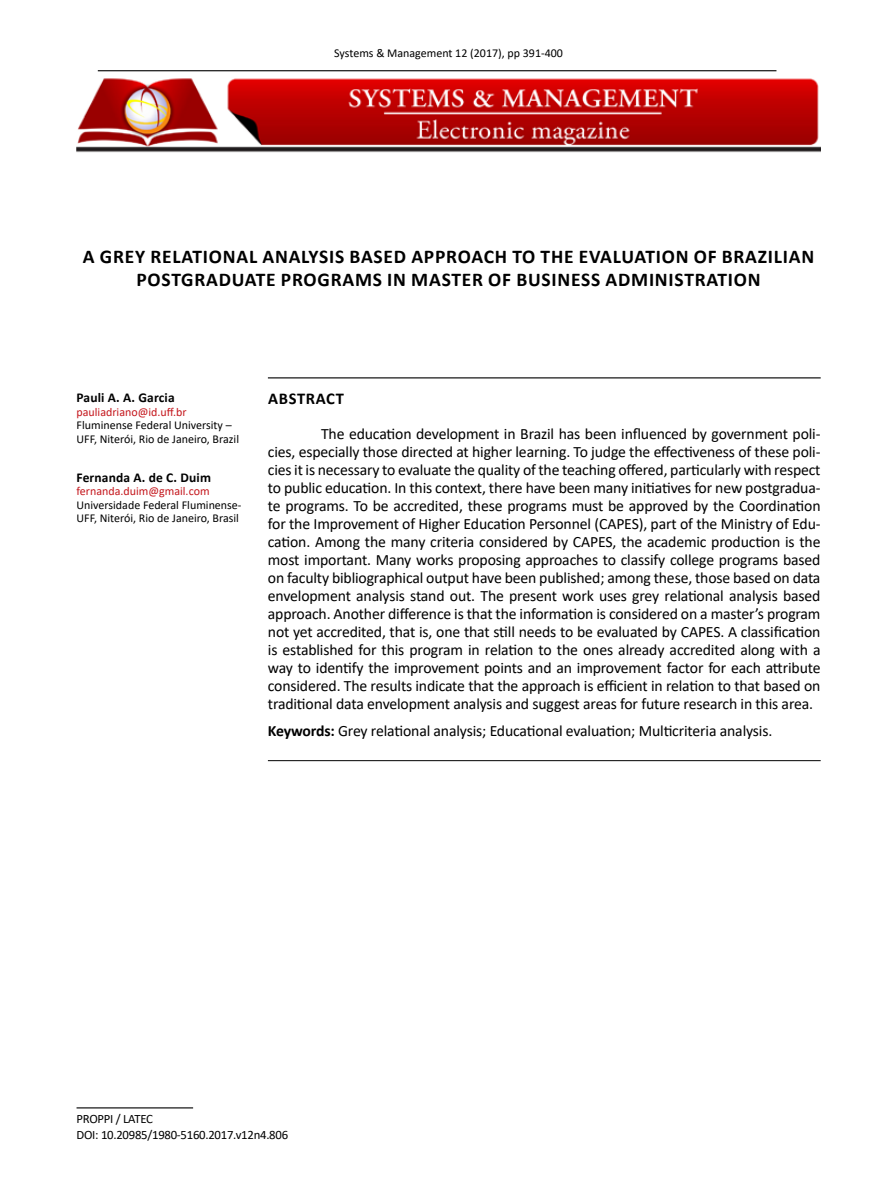
<style>
.page{position:relative;width:893px;height:1191px;background:#fff}
.page>*{position:absolute;margin:0;border:0;box-sizing:border-box;transform-origin:0 0}
.t1{font:700 19.5px/23.4px "Calibri";letter-spacing:.04em;color:#000;text-align:center}
.t2{font:700 16.5px "Calibri";letter-spacing:.04em;color:#000}
.t3{font:15.75px/18px "Calibri";letter-spacing:-.01em;color:#000;text-align:justify}
.t4{font:700 13.5px "Calibri";letter-spacing:.01em;color:#000}
.t5{font:12.75px/15.3px "Calibri";letter-spacing:-.02em;color:#000}
.t6{font:12px/13.5px "Calibri";color:#000}
.t7{font:12px "Calibri";color:#c4161c}
.s1{font-weight:700}
</style>
<div class="page">
<hr style="left:98px;top:70px;width:678px;height:1px;background:#000">
<hr style="left:77px;top:1107px;width:116px;height:1px;background:#000">
<img style="left:77px;top:78px;width:744px;height:75px">
<hr style="left:268px;top:377px;width:553px;height:1px;background:#000">
<hr style="left:268px;top:760px;width:553px;height:1px;background:#000">
<p class="t6" style="left:334px;top:46px;width:230px">Systems &amp; Management 12 (2017), pp 391-400</p>
<p class="t1" style="left:83px;top:244px;width:733px">A GREY RELATIONAL ANALYSIS BASED APPROACH TO THE EVALUATION OF BRAZILIAN<br>POSTGRADUATE PROGRAMS IN MASTER OF BUSINESS ADMINISTRATION</p>
<p class="t4" style="left:77px;top:388px;width:100px">Pauli A. A. Garcia</p>
<p class="t7" style="left:77px;top:403px;width:112px">pauliadriano@id.uff.br</p>
<p class="t6" style="left:77px;top:418px;width:164px">Fluminense Federal University –<br>UFF, Niterói, Rio de Janeiro, Brazil</p>
<p class="t4" style="left:77px;top:468px;width:136px">Fernanda A. de C. Duim</p>
<p class="t7" style="left:77px;top:483px;width:135px">fernanda.duim@gmail.com</p>
<p class="t6" style="left:77px;top:498px;width:167px">Universidade Federal Fluminense-<br>UFF, Niterói, Rio de Janeiro, Brasil</p>
<p class="t2" style="left:268px;top:387px;width:77px">ABSTRACT</p>
<p class="t3" style="left:268px;top:424px;width:554px;text-indent:53px">The education development in Brazil has been influenced by government poli&shy;cies, especially those directed at higher learning. To judge the effectiveness of these poli&shy;cies it is necessary to evaluate the quality of the teaching offered, particularly with respect to public education. In this context, there have been many initiatives for new postgradua&shy;te programs. To be accredited, these programs must be approved by the Coordination for the Improvement of Higher Education Personnel (CAPES), part of the Ministry of Edu&shy;cation. Among the many criteria considered by CAPES, the academic production is the most important. Many works proposing approaches to classify college programs based on faculty bibliographical output have been published; among these, those based on data envelopment analysis stand out. The present work uses grey relational analysis based approach. Another difference is that the information is considered on a master’s program not yet accredited, that is, one that still needs to be evaluated by CAPES. A classification is established for this program in relation to the ones already accredited along with a way to identify the improvement points and an improvement factor for each attribute considered. The results indicate that the approach is efficient in relation to that based on traditional data envelopment analysis and suggest areas for future research in this area.</p>
<p class="t3" style="left:268px;top:721px;width:506px"><span class="s1">Keywords:</span> Grey relational analysis; Educational evaluation; Multicriteria analysis.</p>
<p class="t5" style="left:77px;top:1111px;width:213px">PROPPI / LATEC<br>DOI: 10.20985/1980-5160.2017.v12n4.806</p>
</div>
